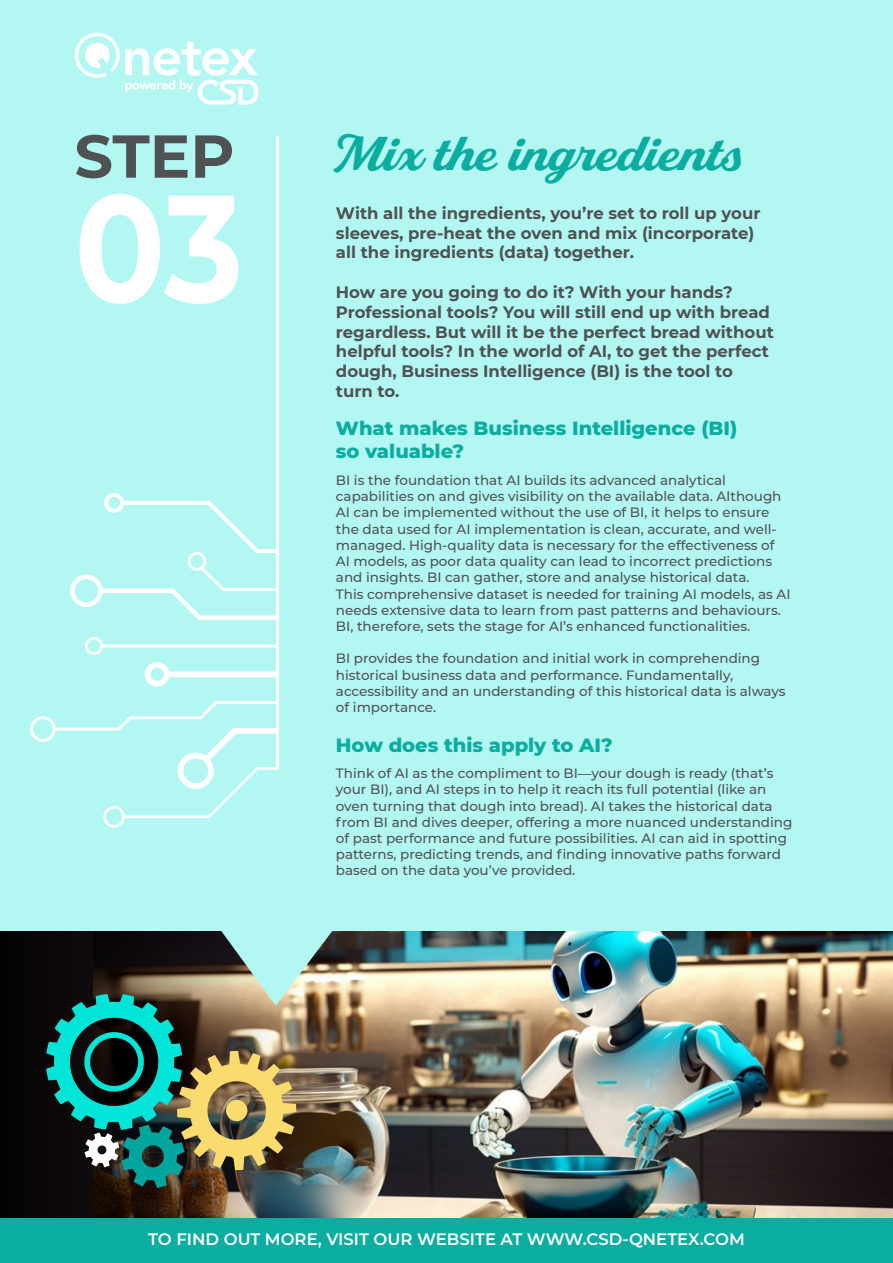
<style>
.page{position:relative;width:893px;height:1263px;background:#fff}
.page>*{position:absolute;margin:0;border:0;box-sizing:border-box;transform-origin:0 0}
.t1{font:700 152.1px "Montserrat";color:#fff;scale:.88 1}
.t2{font:700 60.45px "Montserrat";color:#4f5252}
.t3{font:700 49.5px "Stash";color:#0aad9f}
.t4{font:800 19.5px/23.4px "Montserrat";color:#0aad9f}
.t5{font:700 16.5px/19.8px "Montserrat";color:#4f5252}
.t6{font:600 16.5px "Montserrat";color:#fff}
.t7{font:500 13.5px/16.2px "Montserrat";color:#4f5252}
</style>
<div class="page">
<div style="left:0;top:0;width:893px;height:931px;background:#b3f7f3"></div>
<img style="left:279px;top:931px;width:614px;height:287px">
<svg style="left:0;top:931px;width:279px;height:287px"></svg>
<svg style="left:85px;top:637px;width:191px;height:18px"></svg>
<svg style="left:145px;top:662px;width:131px;height:25px"></svg>
<svg style="left:30px;top:701px;width:246px;height:127px"></svg>
<svg style="left:70px;top:493px;width:206px;height:127px"></svg>
<hr style="left:276px;top:136px;width:3px;height:634px;background:#fff">
<img style="left:46px;top:931px;width:289px;height:257px">
<div style="left:0;top:1218px;width:893px;height:45px;background:#0aad9f"></div>
<svg style="left:75px;top:33px;width:184px;height:72px"></svg>
<h2 class="t2" style="left:74px;top:113px;width:162px">STEP</h2>
<h3 class="t3" style="left:336px;top:121px;width:410px">Mix the ingredients</h3>
<h1 class="t1" style="left:74px;top:138px;width:193px">03</h1>
<p class="t5" style="left:336px;top:202px;width:426px">With all the ingredients, you’re set to roll up your sleeves, pre-heat the oven and mix (incorporate) all the ingredients (data) together.</p>
<p class="t5" style="left:336px;top:281px;width:439px">How are you going to do it? With your hands?<br>Professional tools? You will still end up with bread regardless. But will it be the perfect bread without helpful tools? In the world of AI, to get the perfect dough, Business Intelligence (BI) is the tool to turn to.</p>
<h3 class="t4" style="left:336px;top:415px;width:403px">What makes Business Intelligence (BI) so valuable?</h3>
<p class="t7" style="left:336px;top:472px;width:456px">BI is the foundation that AI builds its advanced analytical capabilities on and gives visibility on the available data. Although AI can be implemented without the use of BI, it helps to ensure the data used for AI implementation is clean, accurate, and well&shy;managed. High-quality data is necessary for the effectiveness of AI models, as poor data quality can lead to incorrect predictions and insights. BI can gather, store and analyse historical data.<br>This comprehensive dataset is needed for training AI models, as AI needs extensive data to learn from past patterns and behaviours.<br>BI, therefore, sets the stage for AI’s enhanced functionalities.</p>
<p class="t7" style="left:336px;top:650px;width:451px">BI provides the foundation and initial work in comprehending historical business data and performance. Fundamentally, accessibility and an understanding of this historical data is always of importance.</p>
<h3 class="t4" style="left:336px;top:732px;width:278px">How does this apply to AI?</h3>
<p class="t7" style="left:336px;top:765px;width:458px">Think of AI as the compliment to BI—your dough is ready (that’s your BI), and AI steps in to help it reach its full potential (like an oven turning that dough into bread). AI takes the historical data from BI and dives deeper, offering a more nuanced understanding of past performance and future possibilities. AI can aid in spotting patterns, predicting trends, and finding innovative paths forward based on the data you’ve provided.</p>
<p class="t6" style="left:148px;top:1227px;width:598px">TO FIND OUT MORE, VISIT OUR WEBSITE AT WWW.CSD-QNETEX.COM</p>
</div>
